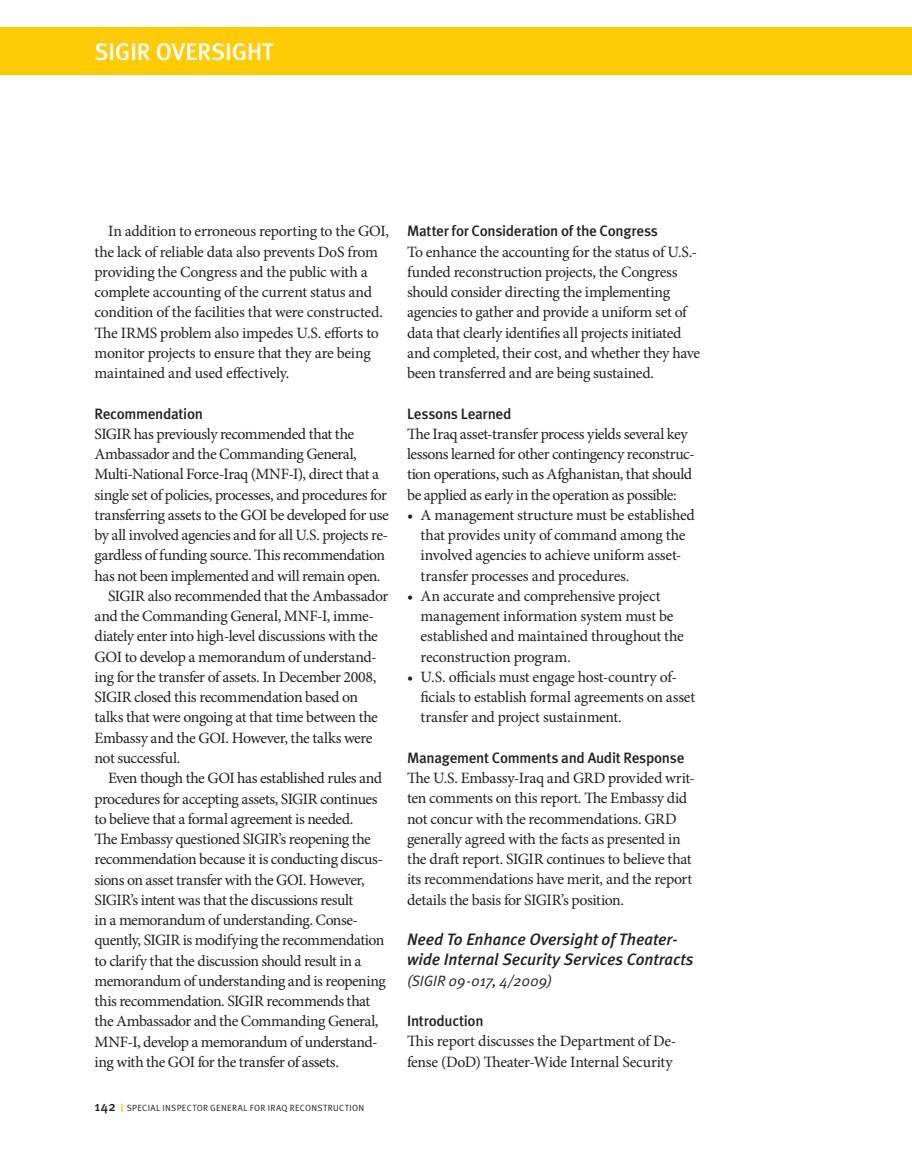
<style>
.page{position:relative;width:912px;height:1168px;background:#fff}
.page>*{position:absolute;margin:0;border:0;box-sizing:border-box;transform-origin:0 0}
.t1{font:500 24px "Meta";letter-spacing:-.005em;color:#fff}
.t2{font:italic 500 16.5px/20.2px "Meta";letter-spacing:-.005em;color:#231f20}
.t3{font:15.75px/20.2px "Minion Pro";letter-spacing:-.025em;color:#231f20}
.t4{font:500 15px "Meta";letter-spacing:-.02em;color:#231f20}
.t5{font:italic 15px "Meta Normal";letter-spacing:-.005em;color:#231f20}
.t6{font:9px "Meta Normal";letter-spacing:.035em;color:#231f20}
.s1{font-family:"Meta";font-weight:500;font-size:13.5px}
.s2{font-family:"Meta";font-weight:500;font-size:12px;color:#ffcb04}
</style>
<div class="page">
<div style="left:0;top:27px;width:911px;height:47px;background:#ffcb04"></div>
<h1 class="t1" style="left:94px;top:43px;width:180px">SIGIR OVERSIGHT</h1>
<p class="t3" style="left:95px;top:222px;width:296px;text-indent:13px">In addition to erroneous reporting to the GOI, the lack of reliable data also prevents DoS from providing the Congress and the public with a complete accounting of the current status and condition of the facilities that were constructed.<br>The IRMS problem also impedes U.S. efforts to monitor projects to ensure that they are being maintained and used effectively.</p>
<p class="t4" style="left:94px;top:408px;width:110px">Recommendation</p>
<p class="t3" style="left:94px;top:425px;width:261px">SIGIR has previously recommended that the</p>
<p class="t3" style="left:94px;top:445px;width:264px">Ambassador and the Commanding General,</p>
<p class="t3" style="left:94px;top:465px;width:286px">Multi-National Force-Iraq (MNF-I), direct that a</p>
<p class="t3" style="left:94px;top:486px;width:294px">single set of policies, processes, and procedures for</p>
<p class="t3" style="left:94px;top:506px;width:295px">transferring assets to the GOI be developed for use</p>
<p class="t3" style="left:94px;top:526px;width:295px">by all involved agencies and for all U.S. projects re-</p>
<p class="t3" style="left:94px;top:546px;width:292px">gardless of funding source. This recommendation</p>
<p class="t3" style="left:94px;top:567px;width:287px">has not been implemented and will remain open.</p>
<p class="t3" style="left:108px;top:587px;width:282px">SIGIR also recommended that the Ambassador</p>
<p class="t3" style="left:94px;top:607px;width:281px">and the Commanding General, MNF-I, imme-</p>
<p class="t3" style="left:94px;top:627px;width:285px">diately enter into high-level discussions with the</p>
<p class="t3" style="left:94px;top:648px;width:283px">GOI to develop a memorandum of understand-</p>
<p class="t3" style="left:94px;top:668px;width:283px">ing for the transfer of assets. In December 2008,</p>
<p class="t3" style="left:94px;top:688px;width:265px">SIGIR closed this recommendation based on</p>
<p class="t3" style="left:94px;top:708px;width:285px">talks that were ongoing at that time between the</p>
<p class="t3" style="left:94px;top:729px;width:279px">Embassy and the GOI. However, the talks were</p>
<p class="t3" style="left:94px;top:749px;width:87px">not successful.</p>
<p class="t3" style="left:108px;top:769px;width:275px">Even though the GOI has established rules and</p>
<p class="t3" style="left:94px;top:789px;width:284px">procedures for accepting assets, SIGIR continues</p>
<p class="t3" style="left:94px;top:810px;width:260px">to believe that a formal agreement is needed.</p>
<p class="t3" style="left:94px;top:830px;width:278px">The Embassy questioned SIGIR’s reopening the</p>
<p class="t3" style="left:94px;top:850px;width:290px">recommendation because it is conducting discus-</p>
<p class="t3" style="left:94px;top:870px;width:271px">sions on asset transfer with the GOI. However,</p>
<p class="t3" style="left:94px;top:891px;width:260px">SIGIR’s intent was that the discussions result</p>
<p class="t3" style="left:94px;top:911px;width:265px">in a memorandum of understanding. Conse-</p>
<p class="t3" style="left:94px;top:931px;width:291px">quently, SIGIR is modifying the recommendation</p>
<p class="t3" style="left:94px;top:952px;width:268px">to clarify that the discussion should result in a</p>
<p class="t3" style="left:94px;top:972px;width:293px">memorandum of understanding and is reopening</p>
<p class="t3" style="left:94px;top:992px;width:277px">this recommendation. SIGIR recommends that</p>
<p class="t3" style="left:94px;top:1012px;width:285px">the Ambassador and the Commanding General,</p>
<p class="t3" style="left:94px;top:1033px;width:284px">MNF-I, develop a memorandum of understand-</p>
<p class="t3" style="left:94px;top:1053px;width:246px">ing with the GOI for the transfer of assets.</p>
<p class="t6" style="left:94px;top:1104px;width:271px"><span class="s1">142</span> <span class="s2">I</span> SPECIAL INSPECTOR GENERAL FOR IRAQ RECONSTRUCTION</p>
<p class="t4" style="left:407px;top:226px;width:252px">Matter for Consideration of the Congress</p>
<p class="t3" style="left:407px;top:243px;width:294px">To enhance the accounting for the status of U.S.- funded reconstruction projects, the Congress should consider directing the implementing agencies to gather and provide a uniform set of data that clearly identifies all projects initiated and completed, their cost, and whether they have been transferred and are being sustained.</p>
<p class="t4" style="left:407px;top:408px;width:106px">Lessons Learned</p>
<p class="t3" style="left:407px;top:425px;width:289px">The Iraq asset-transfer process yields several key lessons learned for other contingency reconstruc&shy;tion operations, such as Afghanistan, that should be applied as early in the operation as possible:</p>
<p class="t3" style="left:420px;top:506px;width:276px">A management structure must be established that provides unity of command among the involved agencies to achieve uniform asset&shy;transfer processes and procedures.<br>An accurate and comprehensive project management information system must be established and maintained throughout the reconstruction program.<br>U.S. officials must engage host-country of&shy;ficials to establish formal agreements on asset transfer and project sustainment.</p>
<p class="t4" style="left:407px;top:752px;width:279px">Management Comments and Audit Response</p>
<p class="t3" style="left:407px;top:769px;width:289px">The U.S. Embassy-Iraq and GRD provided writ&shy;ten comments on this report. The Embassy did not concur with the recommendations. GRD generally agreed with the facts as presented in the draft report. SIGIR continues to believe that its recommendations have merit, and the report details the basis for SIGIR’s position.</p>
<p class="t2" style="left:407px;top:930px;width:288px">Need To Enhance Oversight of Theater&shy;wide Internal Security Services Contracts</p>
<p class="t5" style="left:407px;top:972px;width:146px">(SIGIR 09-017, 4/2009)</p>
<p class="t4" style="left:407px;top:1015px;width:78px">Introduction</p>
<p class="t3" style="left:407px;top:1032px;width:271px">This report discusses the Department of De&shy;fense (DoD) Theater-Wide Internal Security</p>
</div>
